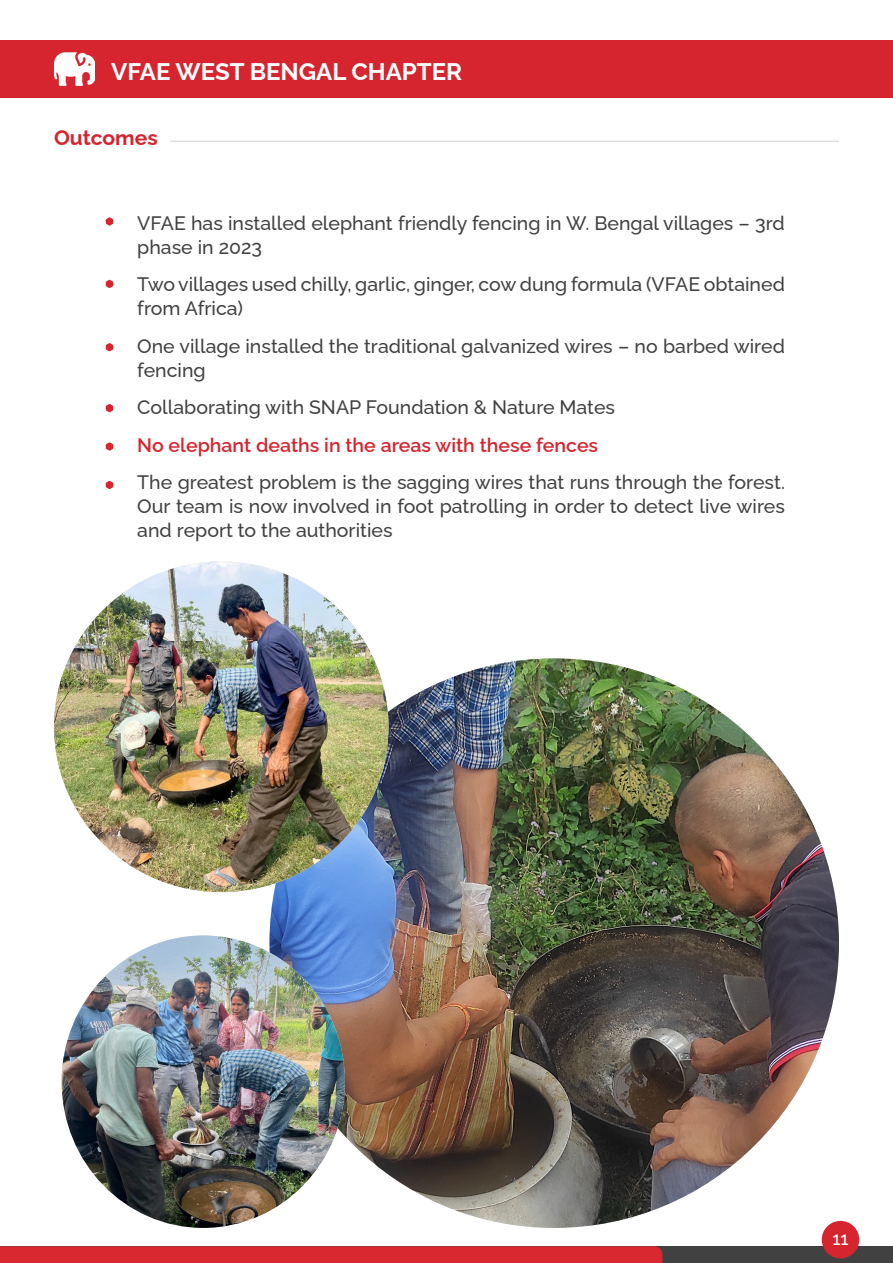
<style>
.page{position:relative;width:893px;height:1263px;background:#fff}
.page>*{position:absolute;margin:0;border:0;box-sizing:border-box;transform-origin:0 0}
.t1{font:700 24px "Raleway";color:#fff}
.t2{font:700 21px "Raleway";color:#d6252f}
.t3{font:500 19.5px/24px "Raleway";color:#414142}
.t4{font:600 19.5px "Raleway";color:#d6252f}
.t5{font:500 18px "Raleway";color:#fff}
</style>
<div class="page">
<div style="left:0;top:40px;width:893px;height:58px;background:#d6252f"></div>
<img style="left:54px;top:52px;width:41px;height:34px">
<hr style="left:170px;top:141px;width:669px;height:1px;background:#d1d1d4">
<svg style="left:106px;top:217px;width:7px;height:9px"></svg>
<svg style="left:106px;top:280px;width:7px;height:8px"></svg>
<svg style="left:106px;top:343px;width:7px;height:8px"></svg>
<svg style="left:106px;top:404px;width:7px;height:8px"></svg>
<svg style="left:106px;top:442px;width:7px;height:9px"></svg>
<svg style="left:106px;top:481px;width:7px;height:8px"></svg>
<img style="left:269px;top:658px;width:570px;height:570px;border-radius:285px">
<img style="left:54px;top:561px;width:334px;height:331px">
<img style="left:62px;top:935px;width:283px;height:293px">
<div style="left:0;top:1246px;width:893px;height:17px;background:#414141"></div>
<div style="left:0;top:1246px;width:662px;height:17px;background:#d92830"></div>
<div style="left:822px;top:1221px;width:37px;height:37px;background:#d6252f;border-radius:50%"></div>
<p class="t1" style="left:111px;top:53px;width:352px">VFAE WEST BENGAL CHAPTER</p>
<p class="t2" style="left:54px;top:121px;width:105px">Outcomes</p>
<p class="t3" style="left:137px;top:209px;width:649px">VFAE has installed elephant friendly fencing in W. Bengal villages – 3rd phase in 2023</p>
<p class="t3" style="left:137px;top:270px;width:649px">Two villages used chilly, garlic, ginger, cow dung formula (VFAE obtained from Africa)</p>
<p class="t3" style="left:137px;top:332px;width:649px">One village installed the traditional galvanized wires – no barbed wired fencing</p>
<p class="t3" style="left:137px;top:393px;width:479px">Collaborating with SNAP Foundation &amp; Nature Mates</p>
<p class="t4" style="left:137px;top:430px;width:462px">No elephant deaths in the areas with these fences</p>
<p class="t3" style="left:137px;top:468px;width:649px;text-align:justify">The greatest problem is the sagging wires that runs through the forest.<br>Our team is now involved in foot patrolling in order to detect live wires and report to the authorities</p>
<p class="t5" style="left:832px;top:1224px;width:18px">11</p>
</div>
